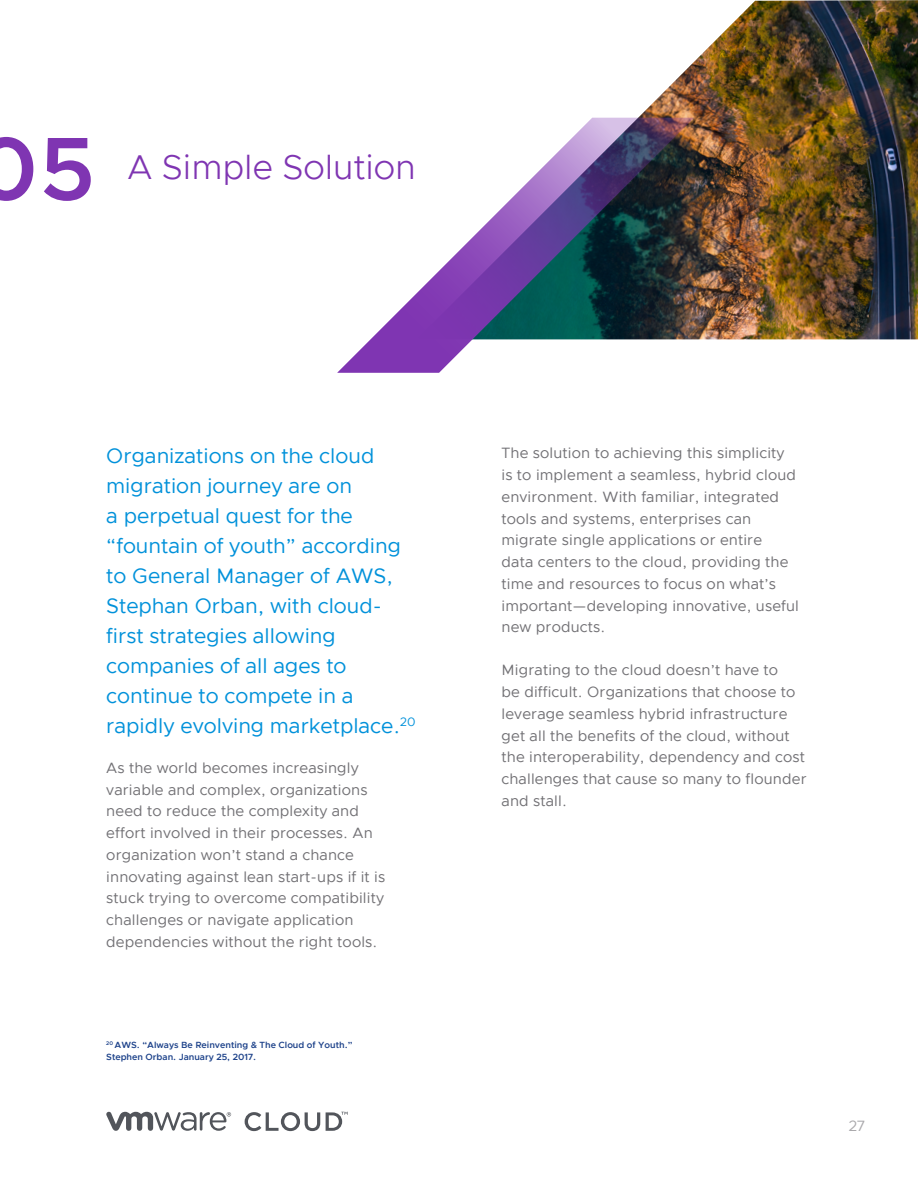
<style>
.page{position:relative;width:918px;height:1188px;background:#fff}
.page>*{position:absolute;margin:0;border:0;box-sizing:border-box;transform-origin:0 0}
.Section_Sub_header{font:600 90px "Metropolis";color:#7f35b2}
.t1{font:300 34.5px "Metropolis";color:#7f35b2}
.Intro_copy{font:21px/30px "Metropolis";color:#0091da}
.Body{font:15px/21.8px "Metropolis";letter-spacing:.01em;color:#717074}
.t2{font:15px "Metropolis";color:#aaa9ac}
.Reference_font{font:600 9px/12px "Metropolis";color:#1d428a}
</style>
<div class="page">
<img style="left:592px;top:0;width:326px;height:339px">
<svg style="left:337px;top:118px;width:357px;height:255px"></svg>
<svg style="left:106px;top:1112px;width:125px;height:19px"></svg>
<svg style="left:245px;top:1112px;width:75px;height:19px"></svg>
<svg style="left:326px;top:1112px;width:22px;height:19px"></svg>
<p class="Section_Sub_header" style="left:-26px;top:112px;width:122px">05</p>
<p class="t1" style="left:128px;top:145px;width:290px">A Simple Solution</p>
<p class="Intro_copy" style="left:106px;top:441px;width:311px">Organizations on the cloud migration journey are on<br>a perpetual quest for the “fountain of youth” according to General Manager of AWS,<br>Stephan Orban, with cloud&shy;first strategies allowing companies of all ages to continue to compete in a rapidly evolving marketplace.<sup>20</sup></p>
<p class="Body" style="left:106px;top:757px;width:280px">As the world becomes increasingly variable and complex, organizations need to reduce the complexity and effort involved in their processes. An organization won’t stand a chance innovating against lean start-ups if it is stuck trying to overcome compatibility challenges or navigate application dependencies without the right tools.</p>
<p class="Reference_font" style="left:106px;top:1039px;width:248px"><sup>20</sup> AWS. “Always Be Reinventing &amp; The Cloud of Youth.”<br>Stephen Orban. January 25, 2017.</p>
<p class="Body" style="left:502px;top:442px;width:299px">The solution to achieving this simplicity is to implement a seamless, hybrid cloud environment. With familiar, integrated tools and systems, enterprises can migrate single applications or entire<br>data centers to the cloud, providing the time and resources to focus on what’s important—developing innovative, useful new products.</p>
<p class="Body" style="left:502px;top:659px;width:307px">Migrating to the cloud doesn’t have to<br>be difficult. Organizations that choose to leverage seamless hybrid infrastructure get all the benefits of the cloud, without the interoperability, dependency and cost challenges that cause so many to flounder and stall.</p>
<p class="t2" style="left:849px;top:1116px;width:18px">27</p>
</div>
